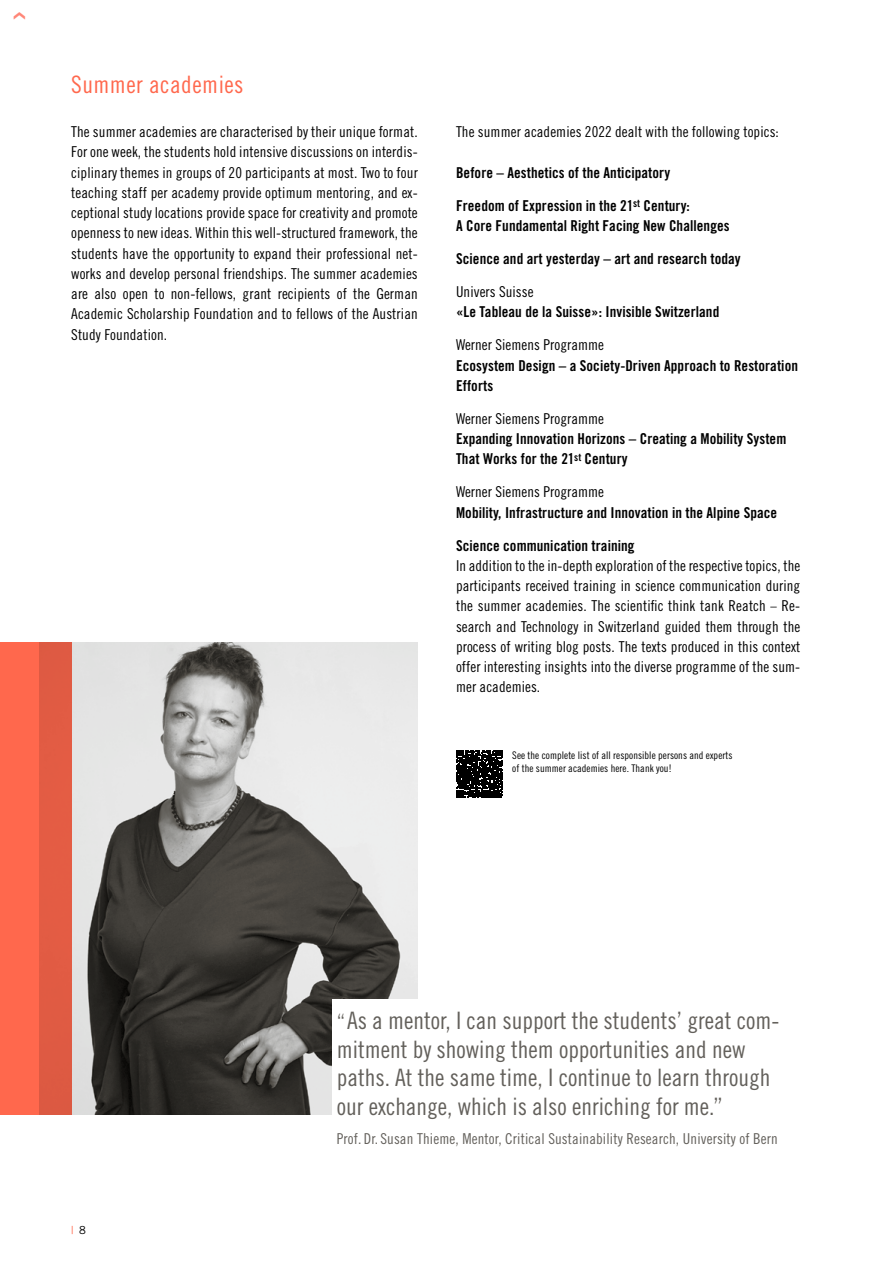
<style>
.page{position:relative;width:893px;height:1263px;background:#fff}
.page>*{position:absolute;margin:0;border:0;box-sizing:border-box;transform-origin:0 0}
.zitat{font:24px/28.5px "Trade Gothic LT Pro Cn 18";color:#63605b}
.UKT{font:24px "Trade Gothic Cond Eighteen";letter-spacing:.02em;color:#ff684d}
.body_EN{font:15px/20.2px "Trade Gothic Cond Eighteen";letter-spacing:.005em;color:#000;text-align:justify}
.untetrtitel_body{font:15px/20.2px "Trade Gothic Bold Cond Twenty";letter-spacing:.005em;color:#000}
.zitatsteller{font:15px "Trade Gothic Cond Eighteen";letter-spacing:.01em;color:#63605b}
.t1{font:11.1px "Trade Gothic Cond Eighteen";color:#ff684d}
.body_EN-2{font:10.5px/13.5px "Trade Gothic Cond Eighteen";letter-spacing:.005em;color:#000}
.s1{font-family:"Trade Gothic";color:#000}
.s2{font-size:21px}
</style>
<div class="page">
<svg style="left:456px;top:751px;width:47px;height:46px;background:#1a1a1a"></svg>
<img style="left:71px;top:642px;width:347px;height:472px">
<svg style="left:0;top:642px;width:71px;height:472px;background:#f16248"></svg>
<div style="left:333px;top:999px;width:476px;height:211px;background:#fff"></div>
<p class="UKT" style="left:71px;top:70px;width:174px">Summer academies</p>
<p class="body_EN" style="left:71px;top:122px;width:348px">The summer academies are characterised by their unique format.<br>For one week, the students hold intensive discussions on interdis&shy;ciplinary themes in groups of 20 participants at most. Two to four teaching staff per academy provide optimum mentoring, and ex&shy;ceptional study locations provide space for creativity and promote openness to new ideas. Within this well-structured framework, the students have the opportunity to expand their professional net&shy;works and develop personal friendships. The summer academies are also open to non-fellows, grant recipients of the German Academic Scholarship Foundation and to fellows of the Austrian Study Foundation.</p>
<p class="body_EN" style="left:456px;top:122px;width:324px">The summer academies 2022 dealt with the following topics:</p>
<p class="untetrtitel_body" style="left:456px;top:162px;width:216px">Before – Aesthetics of the Anticipatory</p>
<p class="untetrtitel_body" style="left:456px;top:195px;width:275px">Freedom of Expression in the 21<sup>st</sup> Century:<br>A Core Fundamental Right Facing New Challenges</p>
<p class="untetrtitel_body" style="left:456px;top:248px;width:286px">Science and art yesterday – art and research today</p>
<p class="body_EN" style="left:456px;top:281px;width:79px">Univers Suisse</p>
<p class="untetrtitel_body" style="left:456px;top:302px;width:265px">«Le Tableau de la Suisse»: Invisible Switzerland</p>
<p class="body_EN" style="left:456px;top:335px;width:149px">Werner Siemens Programme</p>
<p class="untetrtitel_body" style="left:456px;top:355px;width:344px">Ecosystem Design – a Society-Driven Approach to Restoration<br>Efforts</p>
<p class="body_EN" style="left:456px;top:408px;width:149px">Werner Siemens Programme</p>
<p class="untetrtitel_body" style="left:456px;top:428px;width:332px">Expanding Innovation Horizons – Creating a Mobility System<br>That Works for the 21<sup>st</sup> Century</p>
<p class="body_EN" style="left:456px;top:482px;width:149px">Werner Siemens Programme</p>
<p class="untetrtitel_body" style="left:456px;top:502px;width:323px">Mobility, Infrastructure and Innovation in the Alpine Space</p>
<p class="untetrtitel_body" style="left:456px;top:535px;width:180px">Science communication training</p>
<p class="body_EN" style="left:456px;top:555px;width:346px">In addition to the in-depth exploration of the respective topics, the participants received training in science communication during the summer academies. The scientific think tank Reatch – Re&shy;search and Technology in Switzerland guided them through the process of writing blog posts. The texts produced in this context offer interesting insights into the diverse programme of the sum&shy;mer academies.</p>
<p class="body_EN-2" style="left:512px;top:748px;width:222px">See the complete list of all responsible persons and experts of the summer academies here. Thank you!</p>
<p class="t1" style="left:71px;top:1224px;width:16px">| <span class="s1">8</span></p>
<p class="zitat" style="left:337px;top:1006px;width:444px"><span class="s2">“</span>As a mentor, I can support the students’ great com&shy;mitment by showing them opportunities and new paths. At the same time, I continue to learn through our exchange, which is also enriching for me.”</p>
<p class="zitatsteller" style="left:337px;top:1129px;width:443px">Prof. Dr. Susan Thieme, Mentor, Critical Sustainability Research, University of Bern</p>
</div>
